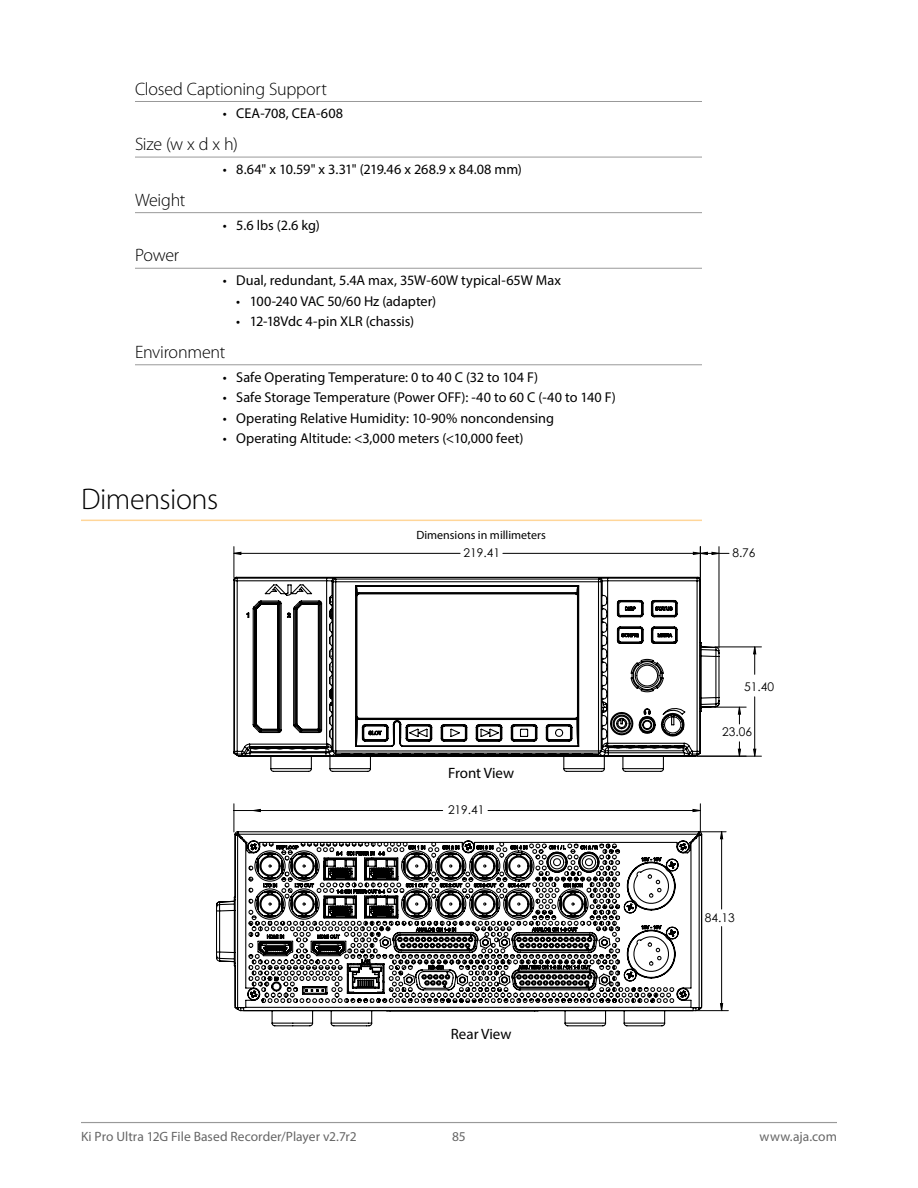
<style>
.page{position:relative;width:918px;height:1188px;background:#fff}
.page>*{position:absolute;margin:0;border:0;box-sizing:border-box;transform-origin:0 0}
._1Head{font:300 30px "Myriad Pro";letter-spacing:-.015em;color:#000}
._2HeadApx{font:300 18px "Myriad Pro";letter-spacing:-.015em;color:#000}
.t1{font:15px "Myriad Pro";color:#000}
.t2{font:14.25px "Myriad Pro";color:#000}
.t3{font:13.5px "Myriad Pro";color:#666}
.t4{font:12px "Century Gothic";color:#000}
.t5{font:12px "Myriad Pro";color:#000}
</style>
<div class="page">
<hr style="left:81px;top:1122px;width:756px;height:1px;background:#999">
<hr style="left:135px;top:101px;width:567px;height:1px;background:#999">
<hr style="left:135px;top:157px;width:567px;height:1px;background:#999">
<hr style="left:135px;top:212px;width:567px;height:1px;background:#999">
<hr style="left:135px;top:268px;width:567px;height:1px;background:#999">
<hr style="left:135px;top:365px;width:567px;height:1px;background:#999">
<hr style="left:81px;top:520px;width:621px;height:1px;background:#ffd699">
<svg style="left:234px;top:813px;width:1px;height:17px"></svg>
<hr style="left:697px;top:1010px;width:31px;height:1px;background:#000">
<svg style="left:699px;top:813px;width:24px;height:198px"></svg>
<svg style="left:216px;top:830px;width:487px;height:197px"></svg>
<hr style="left:719px;top:547px;width:1px;height:101px;background:#000">
<hr style="left:234px;top:553px;width:226px;height:1px;background:#000">
<hr style="left:503px;top:553px;width:197px;height:1px;background:#000">
<hr style="left:234px;top:547px;width:1px;height:31px;background:#000">
<hr style="left:700px;top:547px;width:1px;height:31px;background:#000">
<hr style="left:754px;top:697px;width:1px;height:59px;background:#000">
<hr style="left:697px;top:756px;width:64px;height:1px;background:#000">
<hr style="left:715px;top:647px;width:46px;height:1px;background:#000">
<hr style="left:714px;top:707px;width:32px;height:1px;background:#000">
<svg style="left:233px;top:551px;width:9px;height:4px"></svg>
<svg style="left:693px;top:551px;width:36px;height:4px"></svg>
<svg style="left:753px;top:748px;width:4px;height:9px"></svg>
<svg style="left:753px;top:646px;width:4px;height:28px"></svg>
<svg style="left:737px;top:742px;width:4px;height:15px"></svg>
<svg style="left:737px;top:706px;width:4px;height:18px"></svg>
<svg style="left:233px;top:576px;width:487px;height:237px"></svg>
<p class="_2HeadApx" style="left:135px;top:79px;width:193px">Closed Captioning Support</p>
<p class="t2" style="left:223px;top:105px;width:122px">• CEA-708, CEA-608</p>
<p class="_2HeadApx" style="left:135px;top:134px;width:104px">Size (w x d x h)</p>
<p class="t2" style="left:223px;top:160px;width:301px">• 8.64" x 10.59" x 3.31" (219.46 x 268.9 x 84.08 mm)</p>
<p class="_2HeadApx" style="left:135px;top:190px;width:52px">Weight</p>
<p class="t2" style="left:223px;top:216px;width:99px">• 5.6 lbs (2.6 kg)</p>
<p class="_2HeadApx" style="left:135px;top:245px;width:46px">Power</p>
<p class="t2" style="left:223px;top:272px;width:340px">• Dual, redundant, 5.4A max, 35W-60W typical-65W Max</p>
<p class="t2" style="left:236px;top:292px;width:202px">• 100-240 VAC 50/60 Hz (adapter)</p>
<p class="t2" style="left:236px;top:312px;width:179px">• 12-18Vdc 4-pin XLR (chassis)</p>
<p class="_2HeadApx" style="left:135px;top:342px;width:92px">Environment</p>
<p class="t2" style="left:223px;top:368px;width:317px">• Safe Operating Temperature: 0 to 40 C (32 to 104 F)</p>
<p class="t2" style="left:223px;top:389px;width:395px">• Safe Storage Temperature (Power OFF): -40 to 60 C (-40 to 140 F)</p>
<p class="t2" style="left:223px;top:409px;width:333px">• Operating Relative Humidity: 10-90% noncondensing</p>
<p class="t2" style="left:223px;top:430px;width:302px">• Operating Altitude: &lt;3,000 meters (&lt;10,000 feet)</p>
<p class="_1Head" style="left:81px;top:483px;width:139px">Dimensions</p>
<p class="t5" style="left:416px;top:528px;width:131px">Dimensions in millimeters</p>
<p class="t4" style="left:463px;top:544px;width:38px">219.41</p>
<p class="t4" style="left:732px;top:544px;width:25px">8.76</p>
<p class="t4" style="left:744px;top:678px;width:31px">51.40</p>
<p class="t1" style="left:448px;top:763px;width:67px">Front View</p>
<p class="t4" style="left:448px;top:801px;width:38px">219.41</p>
<p class="t1" style="left:451px;top:1024px;width:62px">Rear View</p>
<p class="t4" style="left:722px;top:723px;width:31px">23.06</p>
<p class="t4" style="left:705px;top:910px;width:31px">84.13</p>
<p class="t3" style="left:81px;top:1128px;width:277px">Ki Pro Ultra 12G File Based Recorder/Player v2.7r2</p>
<p class="t3" style="left:452px;top:1128px;width:15px">85</p>
<p class="t3" style="left:760px;top:1128px;width:79px">www.aja.com</p>
</div>
